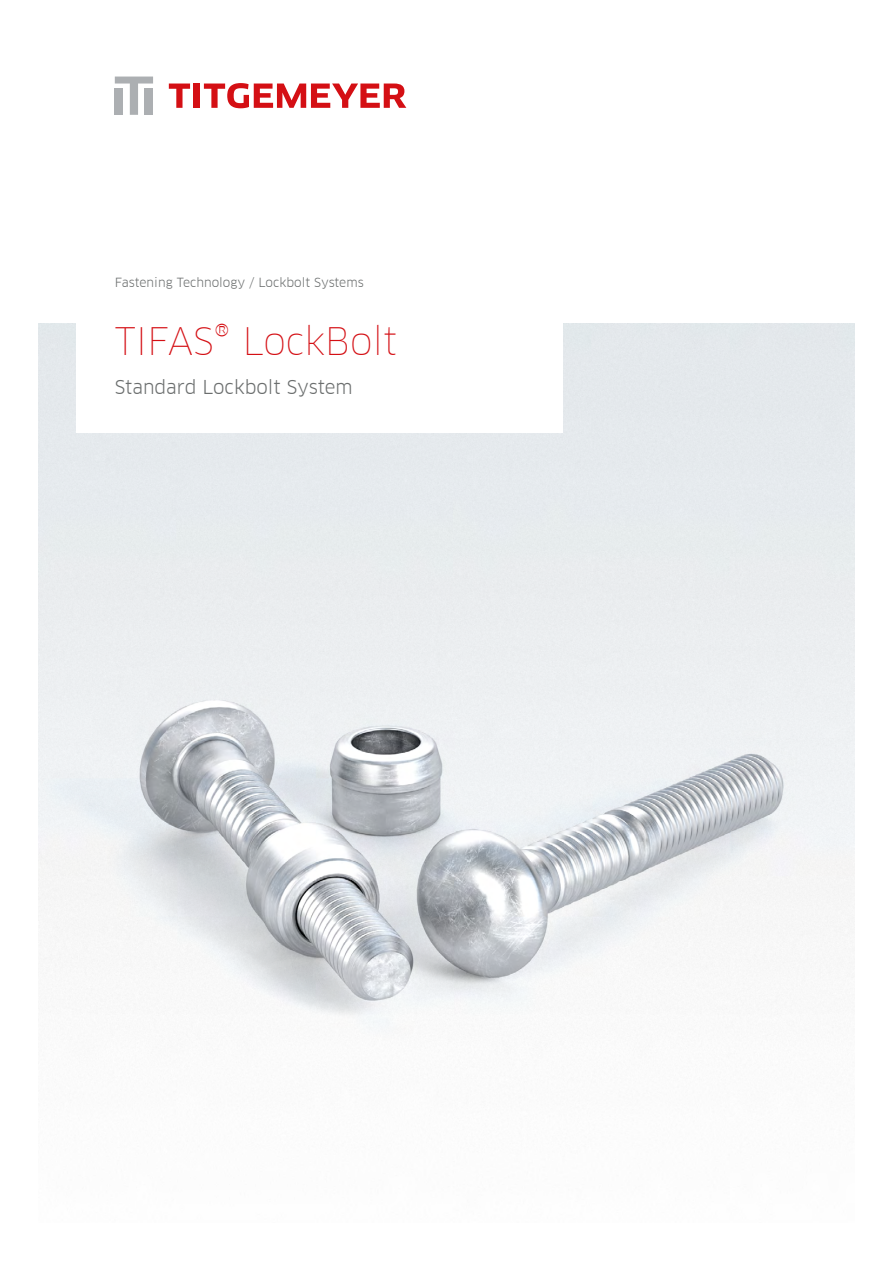
<style>
.page{position:relative;width:893px;height:1263px;background:#fff}
.page>*{position:absolute;margin:0;border:0;box-sizing:border-box;transform-origin:0 0}
.t1{font:100 37.2px "Clan Offc Pro";letter-spacing:-.005em;color:#d40f14}
.t2{font:18.75px "Clan Offc Pro";color:#6b6e6e}
.t3{font:12.3px "Clan Offc Pro";color:#6b6e6e}
</style>
<div class="page">
<svg style="left:115px;top:77px;width:38px;height:38px"></svg>
<svg style="left:169px;top:84px;width:21px;height:24px"></svg>
<div style="left:194px;top:84px;width:6px;height:24px;background:#d40f14"></div>
<svg style="left:204px;top:83px;width:202px;height:25px"></svg>
<img style="left:41px;top:642px;width:781px;height:446px">
<img style="left:137px;top:700px;width:610px;height:302px">
<p class="t3" style="left:115px;top:275px;width:250px">Fastening Technology / Lockbolt Systems</p>
<h1 class="t1" style="left:115px;top:319px;width:284px">TIFAS® LockBolt</h1>
<h2 class="t2" style="left:115px;top:376px;width:239px">Standard Lockbolt System</h2>
</div>
